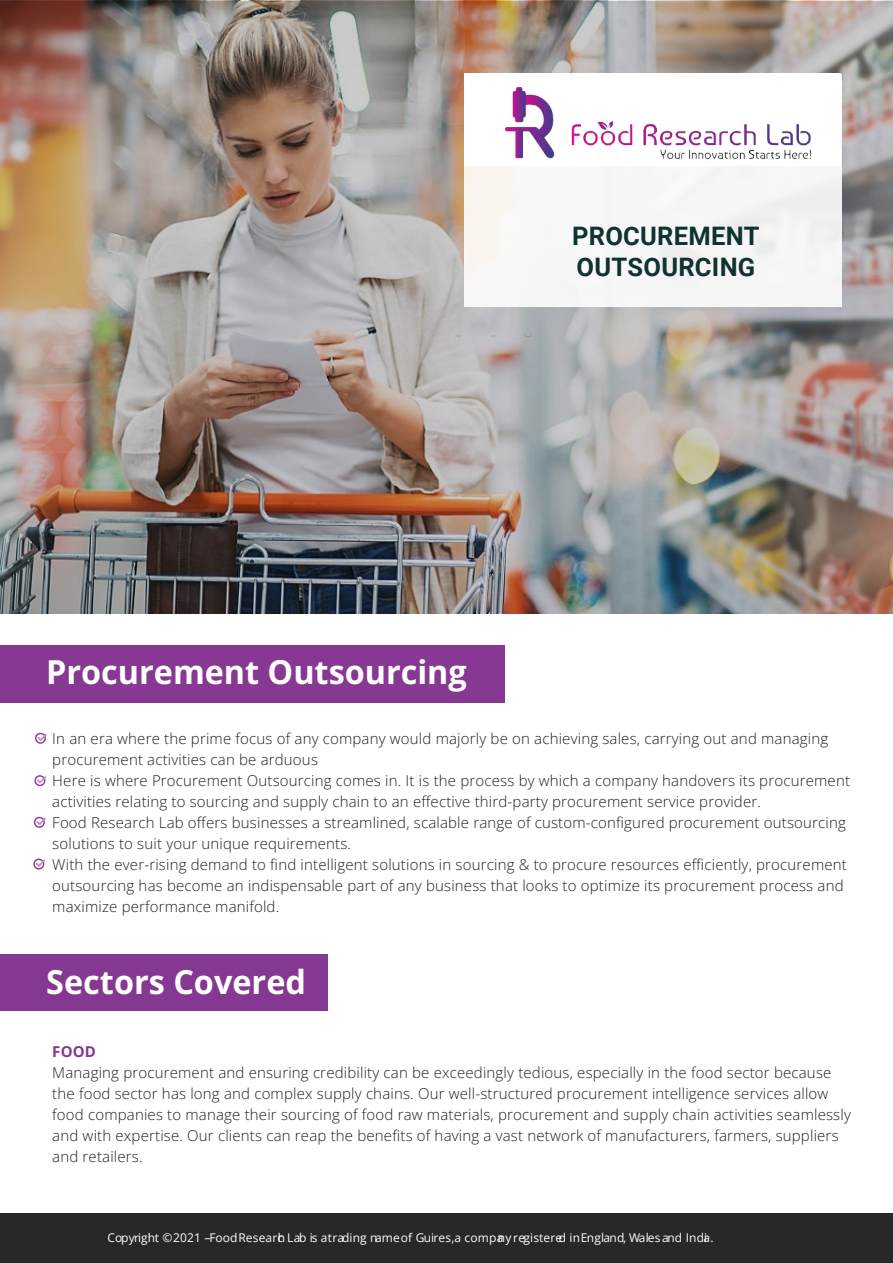
<style>
.page{position:relative;width:893px;height:1263px;background:#fff}
.page>*{position:absolute;margin:0;border:0;box-sizing:border-box;transform-origin:0 0}
.t1{font:700 33px "Open Sans";color:#fff}
.t2{font:700 25.5px/30.6px "Roboto";letter-spacing:.01em;color:#0f3233}
.t3{font:300 15px/21px "Open Sans";letter-spacing:.01em;color:#231f20}
.t4{font:700 15px "Open Sans";color:#853892}
.t5{font:12px "Open Sans";letter-spacing:.01em;color:#fff}
</style>
<div class="page">
<img style="left:0;top:1px;width:893px;height:613px">
<div style="left:465px;top:74px;width:377px;height:232px;background:#f7f6f7"></div>
<div style="left:0;top:645px;width:505px;height:58px;background:#863892"></div>
<div style="left:0;top:1213px;width:893px;height:50px;background:#282828"></div>
<div style="left:465px;top:74px;width:376px;height:92px;background:#fff"></div>
<img style="left:506px;top:87px;width:305px;height:72px">
<div style="left:0;top:954px;width:328px;height:57px;background:#853892"></div>
<svg style="left:35px;top:733px;width:12px;height:11px"></svg>
<svg style="left:34px;top:775px;width:13px;height:11px"></svg>
<svg style="left:34px;top:817px;width:12px;height:11px"></svg>
<svg style="left:33px;top:859px;width:12px;height:10px"></svg>
<h2 class="t2" style="left:572px;top:220px;width:189px">PROCUREMENT<br>OUTSOURCING</h2>
<h1 class="t1" style="left:46px;top:650px;width:422px">Procurement Outsourcing</h1>
<p class="t3" style="left:52px;top:727px;width:799px">In an era where the prime focus of any company would majorly be on achieving sales, carrying out and managing procurement activities can be arduous<br>Here is where Procurement Outsourcing comes in. It is the process by which a company handovers its procurement activities relating to sourcing and supply chain to an effective third-party procurement service provider.<br>Food Research Lab offers businesses a streamlined, scalable range of custom-configured procurement outsourcing solutions to suit your unique requirements.<br>With the ever-rising demand to find intelligent solutions in sourcing &amp; to procure resources efficiently, procurement outsourcing has become an indispensable part of any business that looks to optimize its procurement process and maximize performance manifold.</p>
<h1 class="t1" style="left:46px;top:960px;width:261px">Sectors Covered</h1>
<p class="t4" style="left:52px;top:1041px;width:45px">FOOD</p>
<p class="t3" style="left:52px;top:1062px;width:800px">Managing procurement and ensuring credibility can be exceedingly tedious, especially in the food sector because the food sector has long and complex supply chains. Our well-structured procurement intelligence services allow food companies to manage their sourcing of food raw materials, procurement and supply chain activities seamlessly and with expertise. Our clients can reap the benefits of having a vast network of manufacturers, farmers, suppliers and retailers.</p>
<p class="t5" style="left:107px;top:1230px;width:608px">Copyright © 2021 –FoodResearch Lab is atrading name of Guires,a company registered inEngland, Wales and Indai .</p>
</div>
